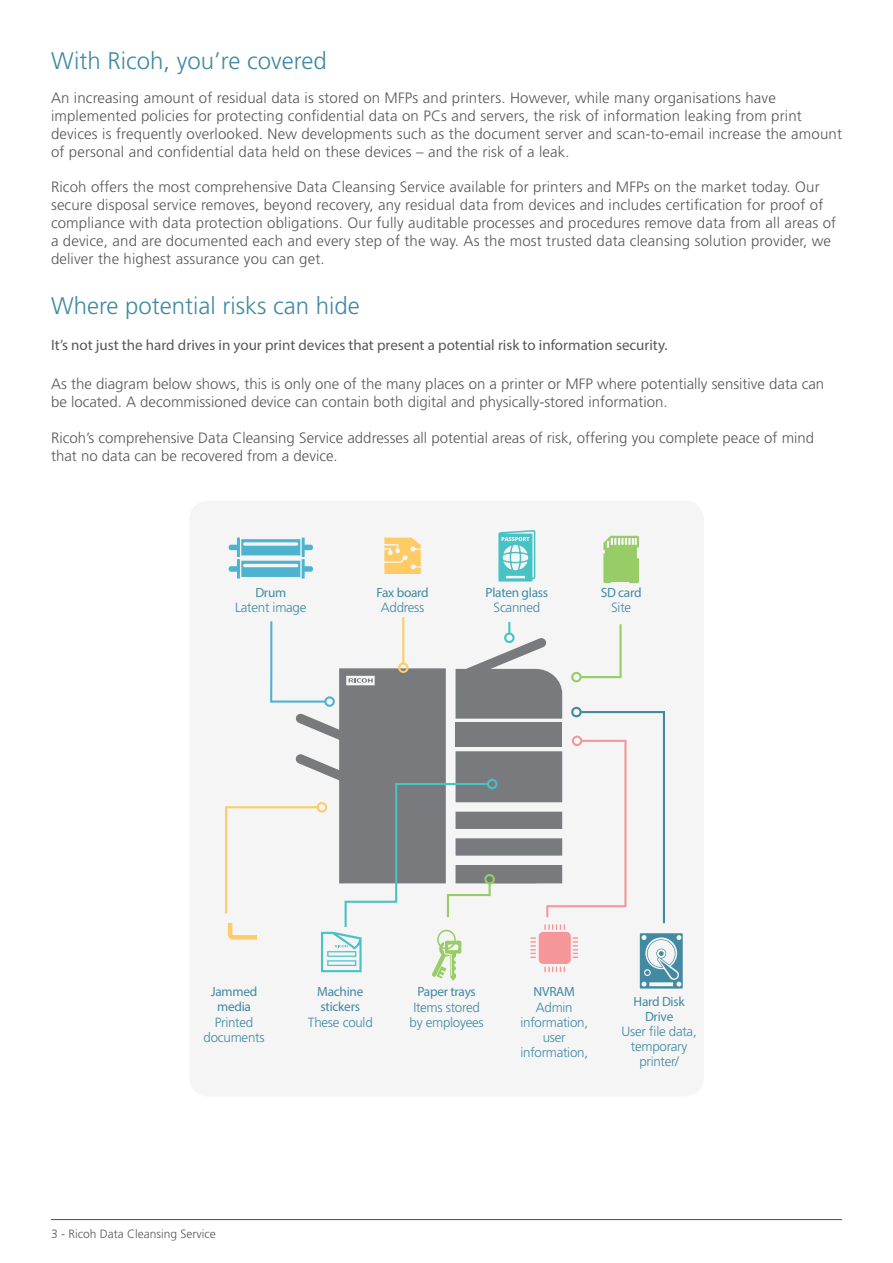
<style>
.page{position:relative;width:893px;height:1263px;background:#fff}
.page>*{position:absolute;margin:0;border:0;box-sizing:border-box;transform-origin:0 0}
.t1{font:300 24px "Frutiger LT";color:#418aa2}
.t2{font:300 15px/18px "Frutiger LT";letter-spacing:.01em;color:#57585a}
.t3{font:15px "Myriad Pro";color:#57585a}
.Features_copy{font:300 13.35px/15px "Frutiger LT";letter-spacing:-.02em;color:#418aa2;text-align:center}
.Features_copy-2{font:13.35px/15px "Myriad Pro";letter-spacing:-.02em;color:#418aa2;text-align:center}
.t4{font:300 12px "Frutiger LT";color:#57585a}
</style>
<div class="page">
<hr style="left:51px;top:1219px;width:791px;height:1px;background:#4b4c4d">
<div style="left:189px;top:501px;width:515px;height:595px;background:#f5f5f6;border-radius:19px"></div>
<div style="left:539px;top:932px;width:32px;height:32px;background:#f5979a;border-radius:4px"></div>
<svg style="left:530px;top:937px;width:6px;height:21px"></svg>
<svg style="left:384px;top:538px;width:37px;height:36px"></svg>
<svg style="left:498px;top:530px;width:37px;height:51px"></svg>
<svg style="left:603px;top:536px;width:36px;height:47px"></svg>
<svg style="left:229px;top:538px;width:84px;height:40px"></svg>
<svg style="left:339px;top:637px;width:223px;height:246px;fill:#787a7d"></svg>
<svg style="left:544px;top:710px;width:139px;height:278px"></svg>
<div style="left:571px;top:707px;width:11px;height:10px;border:2px solid #418aa2;border-radius:50%"></div>
<svg style="left:270px;top:621px;width:54px;height:82px"></svg>
<div style="left:324px;top:696px;width:11px;height:11px;border:2px solid #4db3cf;border-radius:50%"></div>
<hr style="left:402px;top:617px;width:2px;height:46px;background:#fecb64">
<div style="left:398px;top:662px;width:11px;height:11px;border:2px solid #fecb64;border-radius:50%"></div>
<svg style="left:508px;top:622px;width:2px;height:10px"></svg>
<div style="left:504px;top:632px;width:11px;height:11px;border:2px solid #48c2c4;border-radius:50%"></div>
<svg style="left:579px;top:624px;width:43px;height:55px"></svg>
<div style="left:571px;top:672px;width:11px;height:10px;border:2px solid #98cc66;border-radius:50%"></div>
<div style="left:484px;top:874px;width:11px;height:10px;border:2px solid #98cc66;border-radius:50%"></div>
<svg style="left:225px;top:713px;width:267px;height:268px"></svg>
<div style="left:487px;top:779px;width:10px;height:10px;border:2px solid #48c2c4;border-radius:50%"></div>
<p class="t1" style="left:51px;top:47px;width:277px">With Ricoh, you’re covered</p>
<p class="t2" style="left:51px;top:89px;width:792px">An increasing amount of residual data is stored on MFPs and printers. However, while many organisations have implemented policies for protecting confidential data on PCs and servers, the risk of information leaking from print devices is frequently overlooked. New developments such as the document server and scan-to-email increase the amount of personal and confidential data held on these devices – and the risk of a leak.</p>
<p class="t2" style="left:51px;top:178px;width:787px">Ricoh offers the most comprehensive Data Cleansing Service available for printers and MFPs on the market today. Our secure disposal service removes, beyond recovery, any residual data from devices and includes certification for proof of compliance with data protection obligations. Our fully auditable processes and procedures remove data from all areas of a device, and are documented each and every step of the way. As the most trusted data cleansing solution provider, we deliver the highest assurance you can get.</p>
<p class="t1" style="left:51px;top:292px;width:310px">Where potential risks can hide</p>
<p class="t3" style="left:51px;top:335px;width:618px">It’s not just the hard drives in your print devices that present a potential risk to information security.</p>
<p class="t2" style="left:51px;top:375px;width:775px">As the diagram below shows, this is only one of the many places on a printer or MFP where potentially sensitive data can be located. A decommissioned device can contain both digital and physically-stored information.</p>
<p class="t2" style="left:51px;top:429px;width:765px">Ricoh’s comprehensive Data Cleansing Service addresses all potential areas of risk, offering you complete peace of mind that no data can be recovered from a device.</p>
<p class="Features_copy-2" style="left:255px;top:585px;width:32px">Drum</p>
<p class="Features_copy" style="left:235px;top:600px;width:73px">Latent image</p>
<p class="Features_copy-2" style="left:376px;top:585px;width:54px">Fax board</p>
<p class="Features_copy" style="left:381px;top:600px;width:45px">Address</p>
<p class="Features_copy-2" style="left:486px;top:585px;width:64px">Platen glass</p>
<p class="Features_copy" style="left:494px;top:600px;width:48px">Scanned</p>
<p class="Features_copy-2" style="left:601px;top:585px;width:42px">SD card</p>
<p class="Features_copy" style="left:611px;top:600px;width:21px">Site</p>
<p class="Features_copy-2" style="left:211px;top:984px;width:48px">Jammed media</p>
<p class="Features_copy" style="left:204px;top:1014px;width:62px">Printed documents</p>
<p class="Features_copy-2" style="left:317px;top:984px;width:48px;text-align:left">Machine stickers</p>
<p class="Features_copy" style="left:308px;top:1014px;width:66px">These could</p>
<p class="Features_copy-2" style="left:417px;top:984px;width:60px">Paper trays</p>
<p class="Features_copy" style="left:409px;top:999px;width:76px;text-align:left">Items stored by employees</p>
<p class="Features_copy-2" style="left:534px;top:984px;width:43px">NVRAM</p>
<p class="Features_copy" style="left:520px;top:999px;width:69px">Admin information, user information,</p>
<p class="Features_copy-2" style="left:634px;top:994px;width:53px">Hard Disk<br>Drive</p>
<p class="Features_copy" style="left:622px;top:1024px;width:77px">User file data, temporary printer/</p>
<p class="t4" style="left:51px;top:1227px;width:166px">3 - Ricoh Data Cleansing Service</p>
</div>
